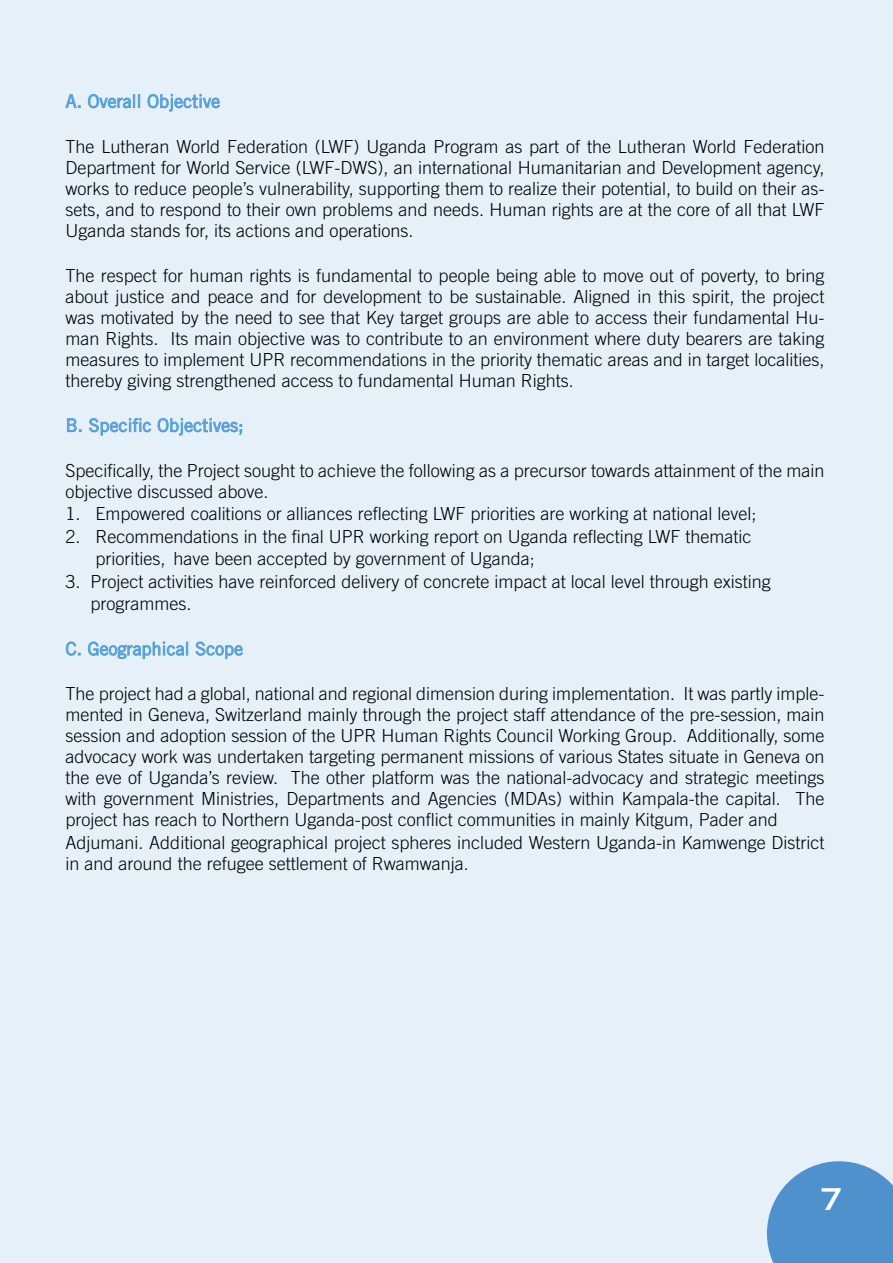
<style>
.page{position:relative;width:893px;height:1263px;background:#fff}
.page>*{position:absolute;margin:0;border:0;box-sizing:border-box;transform-origin:0 0}
.t1{font:700 expanded 30px "Trade Gothic LT Std";color:#fff}
.t2{font:300 18px/21px "Trade Gothic LT Std";color:#000}
.t3{font:18px "Trade Gothic LT Std";color:#57a0d7}
</style>
<div class="page">
<div style="left:0;top:0;width:892px;height:1263px;background:#e5f0f9"></div>
<svg style="left:65px;top:94px;width:16px;height:14px"></svg>
<svg style="left:88px;top:94px;width:52px;height:15px"></svg>
<svg style="left:147px;top:94px;width:73px;height:18px"></svg>
<svg style="left:67px;top:418px;width:15px;height:14px"></svg>
<svg style="left:89px;top:418px;width:153px;height:18px"></svg>
<svg style="left:66px;top:641px;width:15px;height:15px"></svg>
<svg style="left:88px;top:641px;width:100px;height:18px"></svg>
<svg style="left:195px;top:641px;width:48px;height:18px"></svg>
<svg style="left:767px;top:1161px;width:126px;height:102px;background:#629dd2"></svg>
<p class="t3" style="left:66px;top:90px;width:156px">A. Overall Objective</p>
<p class="t2" style="left:66px;top:135px;width:760px;text-align:justify">The Lutheran World Federation (LWF) Uganda Program as part of the Lutheran World Federation Department for World Service (LWF-DWS), an international Humanitarian and Development agency, works to reduce people’s vulnerability, supporting them to realize their potential, to build on their as&shy;sets, and to respond to their own problems and needs. Human rights are at the core of all that LWF Uganda stands for, its actions and operations.</p>
<p class="t2" style="left:66px;top:264px;width:760px;text-align:justify">The respect for human rights is fundamental to people being able to move out of poverty, to bring about justice and peace and for development to be sustainable. Aligned in this spirit, the project was motivated by the need to see that Key target groups are able to access their fundamental Hu&shy;man Rights. Its main objective was to contribute to an environment where duty bearers are taking measures to implement UPR recommendations in the priority thematic areas and in target localities, thereby giving strengthened access to fundamental Human Rights.</p>
<p class="t3" style="left:66px;top:414px;width:179px">B. Specific Objectives;</p>
<p class="t2" style="left:66px;top:459px;width:760px">Specifically, the Project sought to achieve the following as a precursor towards attainment of the main objective discussed above.</p>
<p class="t2" style="left:66px;top:503px;width:692px">1. Empowered coalitions or alliances reflecting LWF priorities are working at national level;</p>
<p class="t2" style="left:96px;top:525px;width:657px;line-height:22.5px;text-indent:-30px">2. Recommendations in the final UPR working report on Uganda reflecting LWF thematic priorities, have been accepted by government of Uganda;</p>
<p class="t2" style="left:91px;top:570px;width:682px;line-height:22.5px;text-indent:-25px">3. Project activities have reinforced delivery of concrete impact at local level through existing programmes.</p>
<p class="t3" style="left:66px;top:638px;width:179px">C. Geographical Scope</p>
<p class="t2" style="left:66px;top:683px;width:760px">The project had a global, national and regional dimension during implementation. It was partly imple&shy;mented in Geneva, Switzerland mainly through the project staff attendance of the pre-session, main session and adoption session of the UPR Human Rights Council Working Group. Additionally, some advocacy work was undertaken targeting permanent missions of various States situate in Geneva on the eve of Uganda’s review. The other platform was the national-advocacy and strategic meetings with government Ministries, Departments and Agencies (MDAs) within Kampala-the capital. The project has reach to Northern Uganda-post conflict communities in mainly Kitgum, Pader and Adjumani. Additional geographical project spheres included Western Uganda-in Kamwenge District in and around the refugee settlement of Rwamwanja.</p>
<h1 class="t1" style="left:821px;top:1180px;width:23px">7</h1>
</div>
